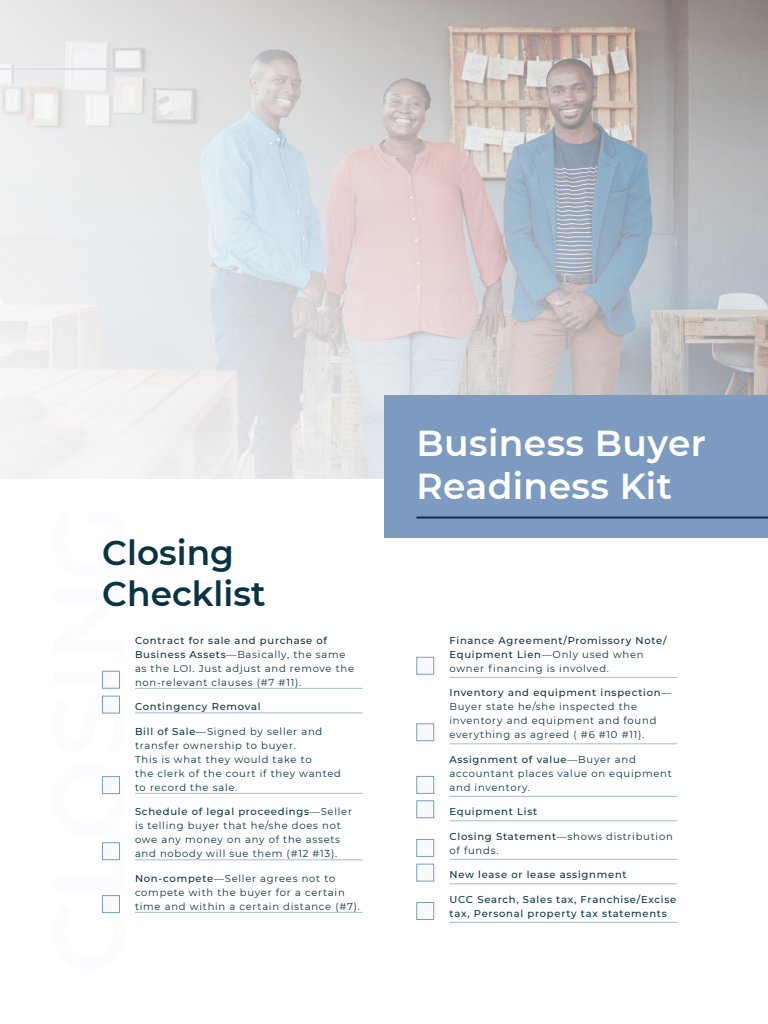
<style>
.page{position:relative;width:768px;height:1024px;background:#fff}
.page>*{position:absolute;margin:0;border:0;box-sizing:border-box;transform-origin:0 0}
.t1{font:600 36px/43.2px "Montserrat";letter-spacing:.01em;color:#fff}
.t2{font:600 34.25px/41.1px "Montserrat";color:#0a3343}
.t3{font:10px/14px "Montserrat";letter-spacing:.075em;color:#0a3343}
.t4{font:500 10px/14px "Montserrat";letter-spacing:.075em;color:#0a3343}
.s1{font-weight:500}
.s2{font-weight:400}
</style>
<div class="page">
<svg style="left:0;top:0;width:768px;height:479px"></svg>
<div style="left:384px;top:396px;width:384px;height:142px;background:#7d9bc1"></div>
<hr style="left:416px;top:517px;width:352px;height:2px;background:#0a3343">
<hr style="left:135px;top:688px;width:228px;height:1px;background:#a4b9d4">
<hr style="left:135px;top:713px;width:228px;height:1px;background:#a4b9d4">
<hr style="left:135px;top:793px;width:228px;height:1px;background:#a4b9d4">
<hr style="left:135px;top:860px;width:228px;height:1px;background:#a4b9d4">
<hr style="left:135px;top:912px;width:228px;height:1px;background:#a4b9d4">
<hr style="left:449px;top:677px;width:228px;height:1px;background:#a4b9d4">
<hr style="left:449px;top:744px;width:228px;height:1px;background:#a4b9d4">
<hr style="left:449px;top:796px;width:228px;height:1px;background:#a4b9d4">
<hr style="left:449px;top:821px;width:228px;height:1px;background:#a4b9d4">
<hr style="left:449px;top:859px;width:228px;height:1px;background:#a4b9d4">
<hr style="left:449px;top:884px;width:228px;height:1px;background:#a4b9d4">
<hr style="left:449px;top:922px;width:228px;height:1px;background:#a4b9d4">
<div style="left:102px;top:671px;width:18px;height:17px;background:#f9fafc;border:1px solid #7d9bc1"></div>
<div style="left:102px;top:696px;width:18px;height:17px;background:#f9fafc;border:1px solid #7d9bc1"></div>
<div style="left:102px;top:776px;width:18px;height:18px;background:#f9fafc;border:1px solid #7d9bc1"></div>
<div style="left:102px;top:842px;width:18px;height:18px;background:#f9fafc;border:1px solid #7d9bc1"></div>
<div style="left:102px;top:895px;width:18px;height:18px;background:#f9fafc;border:1px solid #7d9bc1"></div>
<div style="left:416px;top:657px;width:18px;height:17px;background:#f9fafc;border:1px solid #7d9bc1"></div>
<div style="left:416px;top:724px;width:18px;height:17px;background:#f9fafc;border:1px solid #7d9bc1"></div>
<div style="left:416px;top:776px;width:18px;height:18px;background:#f9fafc;border:1px solid #7d9bc1"></div>
<div style="left:416px;top:800px;width:18px;height:18px;background:#f9fafc;border:1px solid #7d9bc1"></div>
<div style="left:416px;top:839px;width:18px;height:18px;background:#f9fafc;border:1px solid #7d9bc1"></div>
<div style="left:416px;top:864px;width:18px;height:17px;background:#f9fafc;border:1px solid #7d9bc1"></div>
<div style="left:416px;top:902px;width:18px;height:18px;background:#f9fafc;border:1px solid #7d9bc1"></div>
<h2 class="t2" style="left:102px;top:531px;width:165px">Closing<br>Checklist</h2>
<p class="t3" style="left:135px;top:633px;width:221px"><span class="s1">Contract for sale and purchase of Business Assets</span>—Basically, the same as the LOI. Just adjust and remove the non-relevant clauses (#7 #11).</p>
<p class="t4" style="left:135px;top:699px;width:127px">Contingency Removal</p>
<p class="t3" style="left:135px;top:724px;width:208px"><span class="s1">Bill of Sale</span>—Signed by seller and transfer ownership to buyer.<br>This is what they would take to<br>the clerk of the court if they wanted to record the sale.</p>
<p class="t3" style="left:135px;top:804px;width:219px"><span class="s1">Schedule of legal proceedings</span>—Seller is telling buyer that he/she does not owe any money on any of the assets and nobody will sue them (#12 #13).</p>
<p class="t3" style="left:135px;top:871px;width:226px"><span class="s1">Non-compete</span>—Seller agrees not to compete with the buyer for a certain time and within a certain distance (#7).</p>
<h1 class="t1" style="left:416px;top:420px;width:291px">Business Buyer<br>Readiness Kit</h1>
<p class="t4" style="left:449px;top:633px;width:219px">Finance Agreement/Promissory Note/<br>Equipment Lien<span class="s2">—Only used when owner financing is involved.</span></p>
<p class="t3" style="left:449px;top:685px;width:223px"><span class="s1">Inventory and equipment inspection</span>— Buyer state he/she inspected the inventory and equipment and found everything as agreed ( #6 #10 #11).</p>
<p class="t3" style="left:449px;top:752px;width:224px"><span class="s1">Assignment of value</span>—Buyer and accountant places value on equipment and inventory.</p>
<p class="t4" style="left:449px;top:804px;width:89px">Equipment List</p>
<p class="t3" style="left:449px;top:829px;width:225px"><span class="s1">Closing Statement</span>—shows distribution of funds.</p>
<p class="t4" style="left:449px;top:867px;width:179px">New lease or lease assignment</p>
<p class="t4" style="left:449px;top:892px;width:228px">UCC Search, Sales tax, Franchise/Excise tax, Personal property tax statements</p>
</div>
